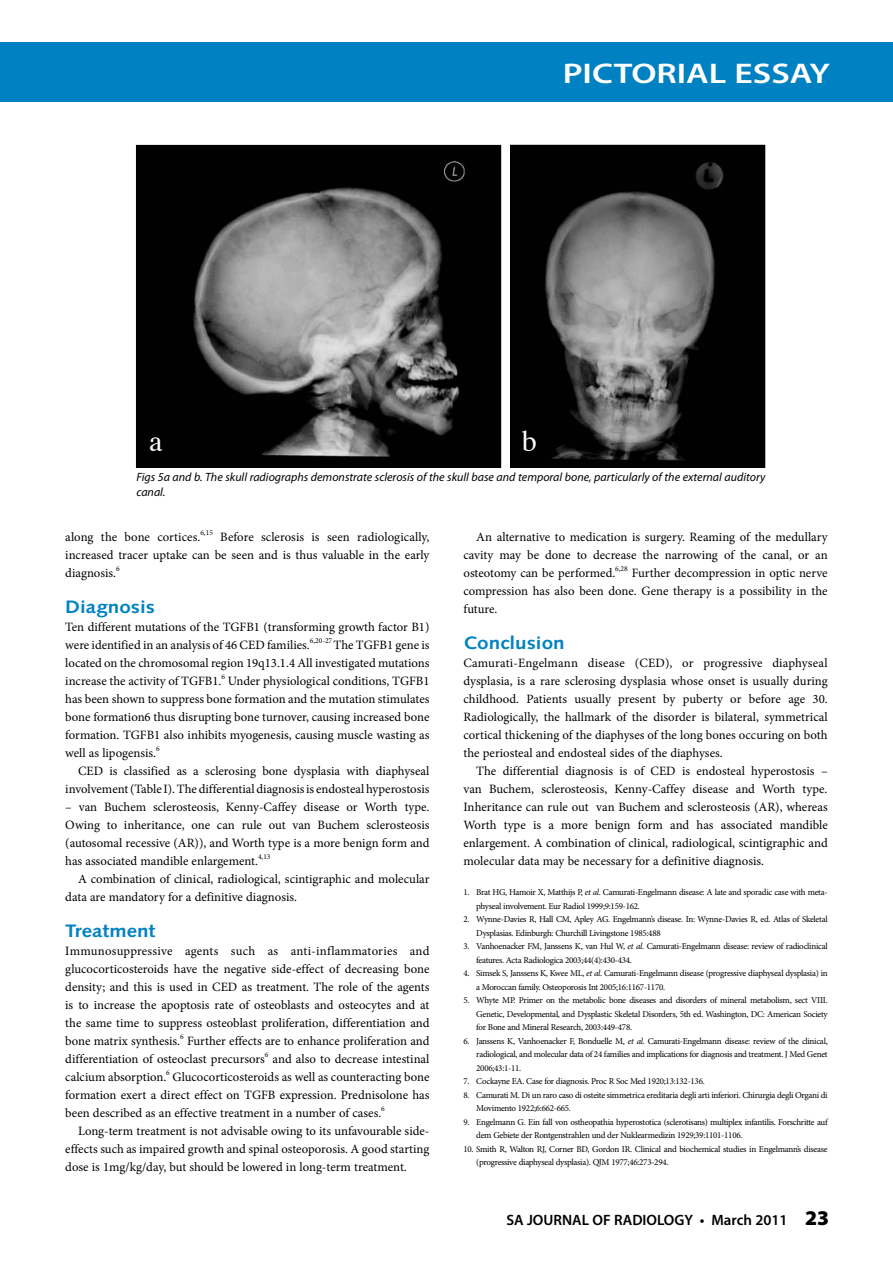
<style>
.page{position:relative;width:893px;height:1263px;background:#fff}
.page>*{position:absolute;margin:0;border:0;box-sizing:border-box;transform-origin:0 0}
.t1{font:30px "Times";color:#fff}
.t2{font:600 28.5px "Myriad Pro";color:#fff;scale:1.25 1}
.t3{font:700 18px "Syntax";color:#0082c2;scale:1.15 1}
.t4{font:600 15px "Myriad Pro";color:#000}
.t5{font:12.75px/18px "Minion Pro";color:#000;text-align:justify}
.t6{font:italic 12px/15px "Myriad Pro";color:#000}
.t7{font:9px/13.5px "Minion Pro";letter-spacing:-.03em;color:#000}
.t8{font:7.5px "Minion Pro";color:#000}
.s1{font-style:italic}
.s2{font-weight:900;font-size:21px}
</style>
<div class="page">
<div style="left:0;top:43px;width:893px;height:59px;background:#0082c2"></div>
<img style="left:512px;top:147px;width:251px;height:318px">
<div style="left:510px;top:145px;width:255px;height:322px;border:1px solid #000"></div>
<img style="left:138px;top:147px;width:361px;height:318px">
<div style="left:136px;top:145px;width:365px;height:322px;border:1px solid #000"></div>
<h2 class="t2" style="left:563px;top:55px;width:215px">PICTORIAL ESSAY</h2>
<h1 class="t1" style="left:149px;top:422px;width:15px">a</h1>
<h1 class="t1" style="left:522px;top:422px;width:16px">b</h1>
<p class="t6" style="left:136px;top:470px;width:630px">Figs 5a and b. The skull radiographs demonstrate sclerosis of the skull base and temporal bone, particularly of the external auditory canal.</p>
<p class="t5" style="left:65px;top:528px;width:137px">along the bone cortices.</p>
<p class="t8" style="left:200px;top:527px;width:14px">6,15</p>
<p class="t5" style="left:65px;top:528px;width:366px;text-indent:155px">Before sclerosis is seen radiologically, increased tracer uptake can be seen and is thus valuable in the early diagnosis.</p>
<p class="t8" style="left:116px;top:563px;width:5px">6</p>
<h3 class="t3" style="left:65px;top:596px;width:79px">Diagnosis</h3>
<p class="t5" style="left:65px;top:618px;width:366px">Ten different mutations of the TGFB1 (transforming growth factor B1) were identified in an analysis of 46 CED families.</p>
<p class="t8" style="left:310px;top:635px;width:24px">6,20-27</p>
<p class="t5" style="left:65px;top:636px;width:366px;text-indent:268px">The TGFB1 gene is located on the chromosomal region 19q13.1.4 All investigated mutations increase the activity of TGFB1.</p>
<p class="t8" style="left:221px;top:671px;width:5px">6</p>
<p class="t5" style="left:65px;top:672px;width:366px;text-indent:162px">Under physiological conditions, TGFB1 has been shown to suppress bone formation and the mutation stimulates bone formation6 thus disrupting bone turnover, causing increased bone formation. TGFB1 also inhibits myogenesis, causing muscle wasting as well as lipogensis.</p>
<p class="t8" style="left:156px;top:743px;width:5px">6</p>
<p class="t5" style="left:65px;top:762px;width:366px;text-align:right">CED is classified as a sclerosing bone dysplasia with diaphyseal involvement (Table I). The differential diagnosis is endosteal hyperostosis</p>
<p class="t5" style="left:65px;top:798px;width:366px">– van Buchem sclerosteosis, Kenny-Caffey disease or Worth type.<br>Owing to inheritance, one can rule out van Buchem sclerosteosis (autosomal recessive (AR)), and Worth type is a more benign form and has associated mandible enlargement.</p>
<p class="t8" style="left:258px;top:851px;width:14px">4,13</p>
<p class="t5" style="left:65px;top:870px;width:366px;text-indent:13px">A combination of clinical, radiological, scintigraphic and molecular data are mandatory for a definitive diagnosis.</p>
<h3 class="t3" style="left:65px;top:920px;width:80px">Treatment</h3>
<p class="t5" style="left:65px;top:942px;width:366px">Immunosuppressive agents such as anti-inflammatories and glucocorticosteroids have the negative side-effect of decreasing bone density; and this is used in CED as treatment. The role of the agents is to increase the apoptosis rate of osteoblasts and osteocytes and at the same time to suppress osteoblast proliferation, differentiation and bone matrix synthesis.</p>
<p class="t8" style="left:180px;top:1031px;width:5px">6</p>
<p class="t5" style="left:65px;top:1032px;width:366px;text-indent:122px">Further effects are to enhance proliferation and differentiation of osteoclast precursors</p>
<p class="t8" style="left:265px;top:1049px;width:5px">6</p>
<p class="t5" style="left:273px;top:1050px;width:158px">and also to decrease intestinal</p>
<p class="t5" style="left:65px;top:1068px;width:103px">calcium absorption.</p>
<p class="t8" style="left:166px;top:1067px;width:5px">6</p>
<p class="t5" style="left:65px;top:1068px;width:366px;text-indent:107px">Glucocorticosteroids as well as counteracting bone formation exert a direct effect on TGFB expression. Prednisolone has been described as an effective treatment in a number of cases.</p>
<p class="t8" style="left:381px;top:1103px;width:5px">6</p>
<p class="t5" style="left:65px;top:1122px;width:366px;text-indent:13px">Long-term treatment is not advisable owing to its unfavourable side&shy;effects such as impaired growth and spinal osteoporosis. A good starting dose is 1mg/kg/day, but should be lowered in long-term treatment.</p>
<p class="t5" style="left:463px;top:528px;width:366px;text-indent:13px">An alternative to medication is surgery. Reaming of the medullary cavity may be done to decrease the narrowing of the canal, or an osteotomy can be performed.</p>
<p class="t8" style="left:615px;top:563px;width:14px">6,28</p>
<p class="t5" style="left:463px;top:564px;width:366px;text-indent:168px">Further decompression in optic nerve compression has also been done. Gene therapy is a possibility in the future.</p>
<h3 class="t3" style="left:463px;top:632px;width:90px">Conclusion</h3>
<p class="t5" style="left:463px;top:654px;width:366px">Camurati-Engelmann disease (CED), or progressive diaphyseal dysplasia, is a rare sclerosing dysplasia whose onset is usually during childhood. Patients usually present by puberty or before age 30.<br>Radiologically, the hallmark of the disorder is bilateral, symmetrical cortical thickening of the diaphyses of the long bones occuring on both the periosteal and endosteal sides of the diaphyses.</p>
<p class="t5" style="left:463px;top:762px;width:366px;text-indent:13px">The differential diagnosis is of CED is endosteal hyperostosis – van Buchem, sclerosteosis, Kenny-Caffey disease and Worth type.<br>Inheritance can rule out van Buchem and sclerosteosis (AR), whereas Worth type is a more benign form and has associated mandible enlargement. A combination of clinical, radiological, scintigraphic and molecular data may be necessary for a definitive diagnosis.</p>
<p class="t7" style="left:476px;top:885px;width:353px;text-indent:-13px">1. Brat HG, Hamoir X, Matthijs P, <span class="s1">et al</span>. Camurati-Engelmann disease: A late and sporadic case with meta&shy;physeal involvement. Eur Radiol 1999;9:159-162.</p>
<p class="t7" style="left:476px;top:912px;width:353px;text-indent:-13px">2. Wynne-Davies R, Hall CM, Apley AG. Engelmann’s disease. In: Wynne-Davies R, ed. Atlas of Skeletal<br>Dysplasias. Edinburgh: Churchill Livingstone 1985:488</p>
<p class="t7" style="left:476px;top:939px;width:353px;text-indent:-13px">3. Vanhoenacker FM, Janssens K, van Hul W, <span class="s1">et al</span>. Camurati-Engelmann disease: review of radioclinical features. Acta Radiologica 2003;44(4):430-434.</p>
<p class="t7" style="left:476px;top:966px;width:353px;text-indent:-13px">4. Simsek S, Janssens K, Kwee ML, <span class="s1">et al</span>. Camurati-Engelmann disease (progressive diaphyseal dysplasia) in a Moroccan family. Osteoporosis Int 2005;16:1167-1170.</p>
<p class="t7" style="left:476px;top:993px;width:353px;text-align:justify;text-indent:-13px">5. Whyte MP. Primer on the metabolic bone diseases and disorders of mineral metabolism, sect VIII.<br>Genetic, Developmental, and Dysplastic Skeletal Disorders, 5th ed. Washington, DC: American Society for Bone and Mineral Research, 2003:449-478.</p>
<p class="t7" style="left:476px;top:1034px;width:353px;text-align:justify;text-indent:-13px">6. Janssens K, Vanhoenacker F, Bonduelle M, <span class="s1">et al</span>. Camurati-Engelmann disease: review of the clinical, radiological, and molecular data of 24 families and implications for diagnosis and treatment. J Med Genet 2006;43:1-11.</p>
<p class="t7" style="left:463px;top:1074px;width:243px">7. Cockayne EA. Case for diagnosis. Proc R Soc Med 1920;13:132-136.</p>
<p class="t7" style="left:476px;top:1088px;width:353px;text-indent:-13px">8. Camurati M. Di un raro caso di osteite simmetrica ereditaria degli arti inferiori. Chirurgia degli Organi di<br>Movimento 1922;6:662-665.</p>
<p class="t7" style="left:476px;top:1115px;width:353px;text-indent:-13px">9. Engelmann G. Ein fall von ostheopathia hyperostotica (sclerotisans) multiplex infantilis. Forschritte auf dem Gebiete der Rontgenstrahlen und der Nuklearmedizin 1929;39:1101-1106.</p>
<p class="t7" style="left:476px;top:1142px;width:353px;text-indent:-13px">10. Smith R, Walton RJ, Corner BD, Gordon IR. Clinical and biochemical studies in Engelmann’s disease (progressive diaphyseal dysplasia). QJM 1977;46:273-294.</p>
<p class="t4" style="left:506px;top:1210px;width:324px">SA JOURNAL OF RADIOLOGY • March 2011 <span class="s2">23</span></p>
</div>
